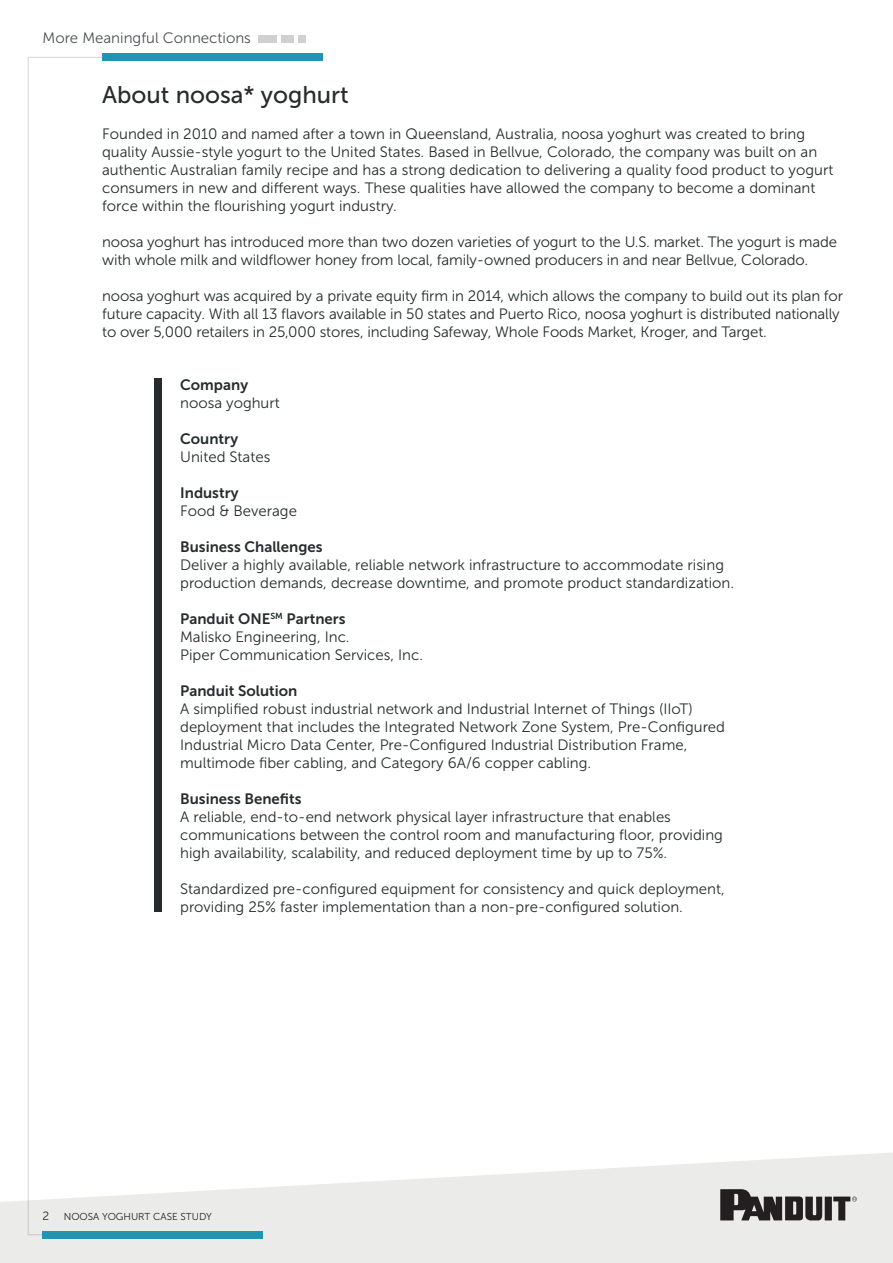
<style>
.page{position:relative;width:893px;height:1263px;background:#fff}
.page>*{position:absolute;margin:0;border:0;box-sizing:border-box;transform-origin:0 0}
.Main_Heading{font:24px "Museo Sans 500";color:#262b2d}
.Body_Paragraph{font:15px/18px "Museo Sans 300";color:#262b2d}
.Body_Paragraph-2{font:15px "Museo Sans 700";color:#262b2d}
.t1{font:15px "Museo Sans 300";color:#4e5155}
.t2{font:10.05px "Museo Sans 300";color:#231f20}
.s1{font-size:12px;color:#262b2d}
</style>
<div class="page">
<svg style="left:0;top:1153px;width:893px;height:110px;fill:#ebebea"></svg>
<svg style="left:27px;top:57px;width:92px;height:1179px"></svg>
<div style="left:102px;top:54px;width:221px;height:7px;background:#1f95b2"></div>
<div style="left:298px;top:35px;width:7px;height:8px;background:#cfd0cf"></div>
<div style="left:281px;top:35px;width:12px;height:8px;background:#cfd0cf"></div>
<div style="left:258px;top:35px;width:18px;height:8px;background:#cfd0cf"></div>
<div style="left:43px;top:1231px;width:220px;height:8px;background:#1f95b2"></div>
<svg style="left:720px;top:1189px;width:137px;height:31px;background:#767373"></svg>
<div style="left:155px;top:379px;width:7px;height:533px;background:#262b2d"></div>
<p class="t1" style="left:43px;top:29px;width:210px">More Meaningful Connections</p>
<p class="Main_Heading" style="left:102px;top:82px;width:248px">About noosa* yoghurt</p>
<p class="Body_Paragraph" style="left:102px;top:125px;width:733px">Founded in 2010 and named after a town in Queensland, Australia, noosa yoghurt was created to bring quality Aussie-style yogurt to the United States. Based in Bellvue, Colorado, the company was built on an authentic Australian family recipe and has a strong dedication to delivering a quality food product to yogurt consumers in new and different ways. These qualities have allowed the company to become a dominant force within the flourishing yogurt industry.</p>
<p class="Body_Paragraph" style="left:102px;top:233px;width:736px">noosa yoghurt has introduced more than two dozen varieties of yogurt to the U.S. market. The yogurt is made with whole milk and wildflower honey from local, family-owned producers in and near Bellvue, Colorado.</p>
<p class="Body_Paragraph" style="left:102px;top:287px;width:742px">noosa yoghurt was acquired by a private equity firm in 2014, which allows the company to build out its plan for future capacity. With all 13 flavors available in 50 states and Puerto Rico, noosa yoghurt is distributed nationally to over 5,000 retailers in 25,000 stores, including Safeway, Whole Foods Market, Kroger, and Target.</p>
<p class="Body_Paragraph-2" style="left:180px;top:376px;width:69px">Company</p>
<p class="Body_Paragraph" style="left:180px;top:394px;width:101px">noosa yoghurt</p>
<p class="Body_Paragraph-2" style="left:180px;top:430px;width:60px">Country</p>
<p class="Body_Paragraph" style="left:180px;top:448px;width:92px">United States</p>
<p class="Body_Paragraph-2" style="left:180px;top:484px;width:60px">Industry</p>
<p class="Body_Paragraph" style="left:180px;top:502px;width:118px">Food &amp; Beverage</p>
<p class="Body_Paragraph-2" style="left:180px;top:538px;width:144px">Business Challenges</p>
<p class="Body_Paragraph" style="left:180px;top:556px;width:555px">Deliver a highly available, reliable network infrastructure to accommodate rising production demands, decrease downtime, and promote product standardization.</p>
<p class="Body_Paragraph-2" style="left:180px;top:610px;width:167px">Panduit ONE<sup>SM</sup> Partners</p>
<p class="Body_Paragraph" style="left:180px;top:628px;width:171px">Malisko Engineering, Inc.</p>
<p class="Body_Paragraph" style="left:180px;top:646px;width:244px">Piper Communication Services, Inc.</p>
<p class="Body_Paragraph-2" style="left:180px;top:682px;width:119px">Panduit Solution</p>
<p class="Body_Paragraph" style="left:180px;top:700px;width:546px">A simplified robust industrial network and Industrial Internet of Things (IIoT) deployment that includes the Integrated Network Zone System, Pre-Configured Industrial Micro Data Center, Pre-Configured Industrial Distribution Frame, multimode fiber cabling, and Category 6A/6 copper cabling.</p>
<p class="Body_Paragraph-2" style="left:180px;top:790px;width:123px">Business Benefits</p>
<p class="Body_Paragraph" style="left:180px;top:808px;width:544px">A reliable, end-to-end network physical layer infrastructure that enables communications between the control room and manufacturing floor, providing high availability, scalability, and reduced deployment time by up to 75%.</p>
<p class="Body_Paragraph" style="left:180px;top:880px;width:546px">Standardized pre-configured equipment for consistency and quick deployment, providing 25% faster implementation than a non-pre-configured solution.</p>
<p class="t2" style="left:43px;top:1211px;width:171px"><span class="s1">2</span> NOOSA YOGHURT CASE STUDY</p>
</div>
